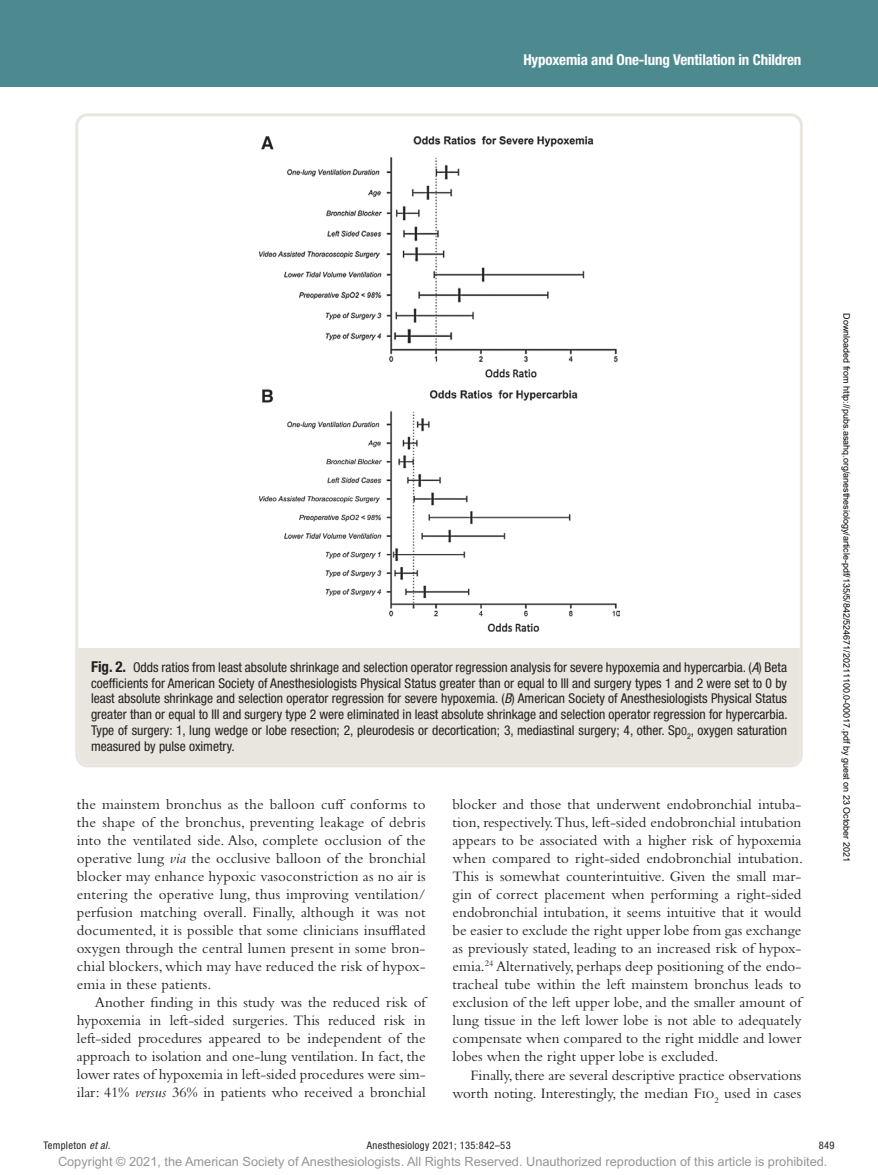
<style>
.page{position:relative;width:878px;height:1175px;background:#fff}
.page>*{position:absolute;margin:0;border:0;box-sizing:border-box;transform-origin:0 0}
.t1{font:15px/18px "Bembo Std";color:#231f20;text-align:justify}
.t2{font:700 condensed 15px "Helvetica Neue LT Std";letter-spacing:-.01em;color:#fff}
.t3{font:condensed 13.5px/15.8px "Helvetica Neue LT Std";color:#231f20;text-align:justify}
.t4{font:12.75px "Arial MT Std";color:#939598}
.t5{font:condensed 10.5px "Helvetica Neue LT Std";letter-spacing:.03em;color:#231f20}
.t6{font:9px "Arial";color:#000}
.s1{font-weight:700;font-size:15px}
.s2{font-style:italic}
.s3{font-family:"Helvetica Neue LT Std Cn SC800";font-stretch:normal;font-size:10.8px}
</style>
<div class="page">
<div style="left:0;top:0;width:878px;height:86px;background:#4d8a90"></div>
<img style="left:259px;top:136px;width:360px;height:495px">
<div style="left:78px;top:648px;width:721px;height:116px;background:#e9e6df"></div>
<div style="left:75px;top:113px;width:727px;height:654px;border:3px solid #e9e6df;border-radius:11px"></div>
<p class="t2" style="left:523px;top:51px;width:279px">Hypoxemia and One-lung Ventilation in Children</p>
<p class="t3" style="left:91px;top:659px;width:698px"><span class="s1">Fig. 2.</span> Odds ratios from least absolute shrinkage and selection operator regression analysis for severe hypoxemia and hypercarbia. (<span class="s2">A</span>) Beta coefficients for American Society of Anesthesiologists Physical Status greater than or equal to III and surgery types 1 and 2 were set to 0 by least absolute shrinkage and selection operator regression for severe hypoxemia. (<span class="s2">B</span>) American Society of Anesthesiologists Physical Status greater than or equal to III and surgery type 2 were eliminated in least absolute shrinkage and selection operator regression for hypercarbia.<br>Type of surgery: 1, lung wedge or lobe resection; 2, pleurodesis or decortication; 3, mediastinal surgery; 4, other. Sp<span class="s3">o</span><sub>2</sub>, oxygen saturation measured by pulse oximetry.</p>
<p class="t1" style="left:77px;top:795px;width:350px">the mainstem bronchus as the balloon cuff conforms to the shape of the bronchus, preventing leakage of debris into the ventilated side. Also, complete occlusion of the operative lung <span class="s2">via</span> the occlusive balloon of the bronchial blocker may enhance hypoxic vasoconstriction as no air is entering the operative lung, thus improving ventilation/ perfusion matching overall. Finally, although it was not documented, it is possible that some clinicians insufflated oxygen through the central lumen present in some bron&shy;chial blockers, which may have reduced the risk of hypox&shy;emia in these patients.</p>
<p class="t1" style="left:77px;top:993px;width:350px;text-indent:18px">Another finding in this study was the reduced risk of hypoxemia in left-sided surgeries. This reduced risk in left-sided procedures appeared to be independent of the approach to isolation and one-lung ventilation. In fact, the lower rates of hypoxemia in left-sided procedures were sim&shy;ilar: 41% <span class="s2">versus</span> 36% in patients who received a bronchial</p>
<p class="t1" style="left:452px;top:795px;width:352px">blocker and those that underwent endobronchial intuba&shy;tion, respectively. Thus, left-sided endobronchial intubation appears to be associated with a higher risk of hypoxemia when compared to right-sided endobronchial intubation.<br>This is somewhat counterintuitive. Given the small mar&shy;gin of correct placement when performing a right-sided endobronchial intubation, it seems intuitive that it would be easier to exclude the right upper lobe from gas exchange as previously stated, leading to an increased risk of hypox&shy;emia.<sup>24</sup> Alternatively, perhaps deep positioning of the endo&shy;tracheal tube within the left mainstem bronchus leads to exclusion of the left upper lobe, and the smaller amount of lung tissue in the left lower lobe is not able to adequately compensate when compared to the right middle and lower lobes when the right upper lobe is excluded.</p>
<p class="t1" style="left:452px;top:1065px;width:350px;line-height:18.5px;text-align:right">Finally, there are several descriptive practice observations worth noting. Interestingly, the median Fio<sub>2</sub> used in cases</p>
<p class="t6" style="left:850px;top:313px;width:550px;rotate:90deg">Downloaded from http://pubs.asahq.org/anesthesiology/article-pdf/135/5/842/524671/20211100.0-00017.pdf by guest on 23 October 2021</p>
<p class="t5" style="left:44px;top:1139px;width:68px">Templeton <span class="s2">et al.</span></p>
<p class="t5" style="left:367px;top:1139px;width:145px">Anesthesiology 2021; 135:842–53</p>
<p class="t5" style="left:818px;top:1139px;width:17px">849</p>
<p class="t4" style="left:58px;top:1154px;width:771px">Copyright © 2021, the American Society of Anesthesiologists. All Rights Reserved. Unauthorized reproduction of this article is prohibited.</p>
</div>
